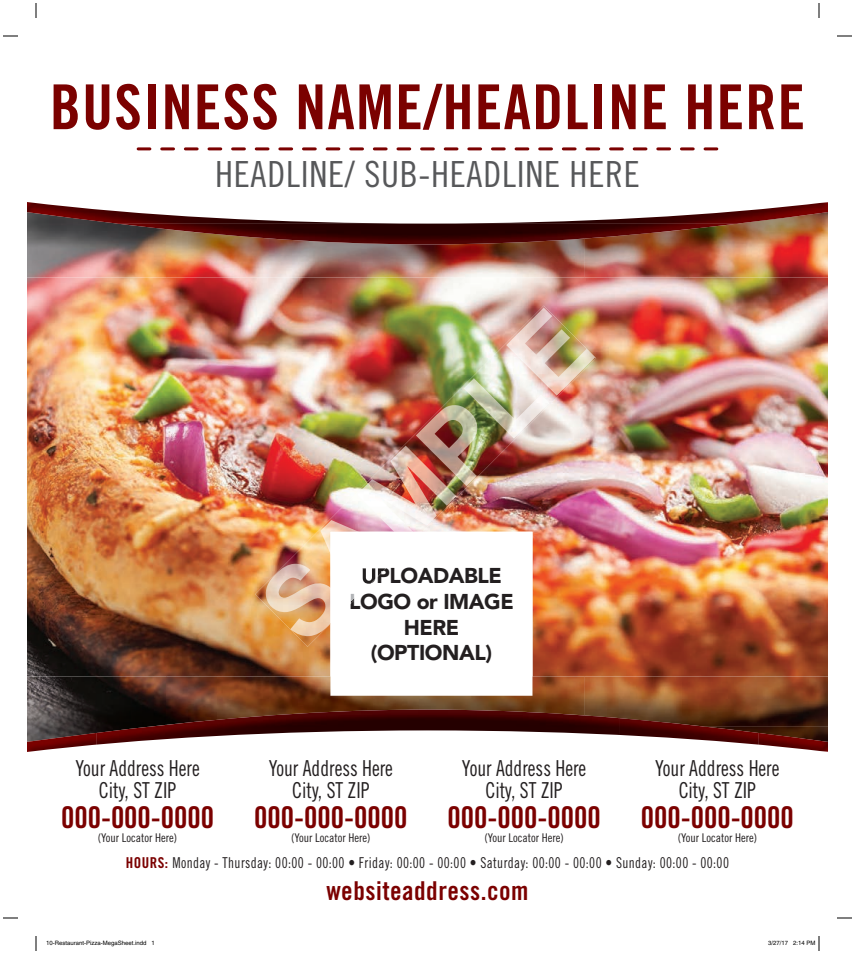
<style>
.page{position:relative;width:855px;height:954px;background:#fff}
.page>*{position:absolute;margin:0;border:0;box-sizing:border-box;transform-origin:0 0}
.t1{font:62px "Trade Gothic LT Std Bd Cn 20";letter-spacing:.02em;color:#7b0100}
.t2{font:36px "Trade Gothic LT Std Cn 18";letter-spacing:.02em;color:#57585a}
.t3{font:30px "Trade Gothic LT Std Bd Cn 20";color:#7b0100}
.t4{font:26px "Trade Gothic LT Std Bd Cn 20";letter-spacing:.02em;color:#7b0100}
.t5{font:22px/22px "Trade Gothic LT Std Cn 18";color:#231f20;text-align:center;scale:.9 1}
.t6{font:900 21.3px/25.5px "Avenir LT Std";letter-spacing:-.02em;color:#231f20;text-align:center}
.t7{font:15px "Trade Gothic LT Std Cn 18";letter-spacing:.03em;color:#231f20;scale:.9 1}
.t8{font:12px "Trade Gothic LT Std Cn 18";color:#231f20}
.t9{font:6px "Helvetica";color:#000}
.s1{font-family:"Trade Gothic LT Std Bd Cn 20";color:#7b0100}
</style>
<div class="page">
<img style="left:27px;top:147px;width:801px;height:605px">
<svg style="left:330px;top:647px;width:202px;height:49px"></svg>
<svg style="left:3px;top:35px;width:15px;height:2px"></svg>
<svg style="left:837px;top:35px;width:15px;height:2px"></svg>
<svg style="left:3px;top:917px;width:15px;height:2px"></svg>
<svg style="left:837px;top:917px;width:15px;height:2px"></svg>
<svg style="left:35px;top:3px;width:2px;height:15px"></svg>
<svg style="left:35px;top:936px;width:2px;height:15px"></svg>
<svg style="left:818px;top:3px;width:2px;height:15px"></svg>
<svg style="left:818px;top:936px;width:2px;height:15px"></svg>
<img style="left:255px;top:306px;width:341px;height:341px">
<svg style="left:330px;top:532px;width:93px;height:92px"></svg>
<h1 class="t1" style="left:50px;top:69px;width:757px">BUSINESS NAME/HEADLINE HERE</h1>
<h2 class="t2" style="left:215px;top:152px;width:426px">HEADLINE/ SUB-HEADLINE HERE</h2>
<p class="t5" style="left:76px;top:757px;width:140px">Your Address Here<br>City, ST ZIP</p>
<h3 class="t3" style="left:61px;top:799px;width:155px">000-000-0000</h3>
<p class="t8" style="left:98px;top:830px;width:81px">(Your Locator Here)</p>
<p class="t6" style="left:349px;top:563px;width:166px">UPLOADABLE<br>LOGO or IMAGE<br>HERE (OPTIONAL)</p>
<p class="t5" style="left:269px;top:757px;width:140px">Your Address Here<br>City, ST ZIP</p>
<h3 class="t3" style="left:254px;top:799px;width:155px">000-000-0000</h3>
<p class="t8" style="left:291px;top:830px;width:81px">(Your Locator Here)</p>
<p class="t5" style="left:462px;top:757px;width:140px">Your Address Here<br>City, ST ZIP</p>
<h3 class="t3" style="left:448px;top:799px;width:155px">000-000-0000</h3>
<p class="t8" style="left:484px;top:830px;width:81px">(Your Locator Here)</p>
<p class="t5" style="left:655px;top:757px;width:140px">Your Address Here<br>City, ST ZIP</p>
<h3 class="t3" style="left:641px;top:799px;width:155px">000-000-0000</h3>
<p class="t8" style="left:678px;top:830px;width:81px">(Your Locator Here)</p>
<p class="t7" style="left:126px;top:854px;width:672px"><span class="s1">HOURS:</span> Monday - Thursday: 00:00 - 00:00 • Friday: 00:00 - 00:00 • Saturday: 00:00 - 00:00 • Sunday: 00:00 - 00:00</p>
<p class="t4" style="left:326px;top:875px;width:204px">websiteaddress.com</p>
<p class="t9" style="left:46px;top:939px;width:110px">10-Restaurant-Pizza-MegaSheet.indd 1</p>
<p class="t9" style="left:768px;top:939px;width:49px">3/27/17 2:14 PM</p>
</div>
